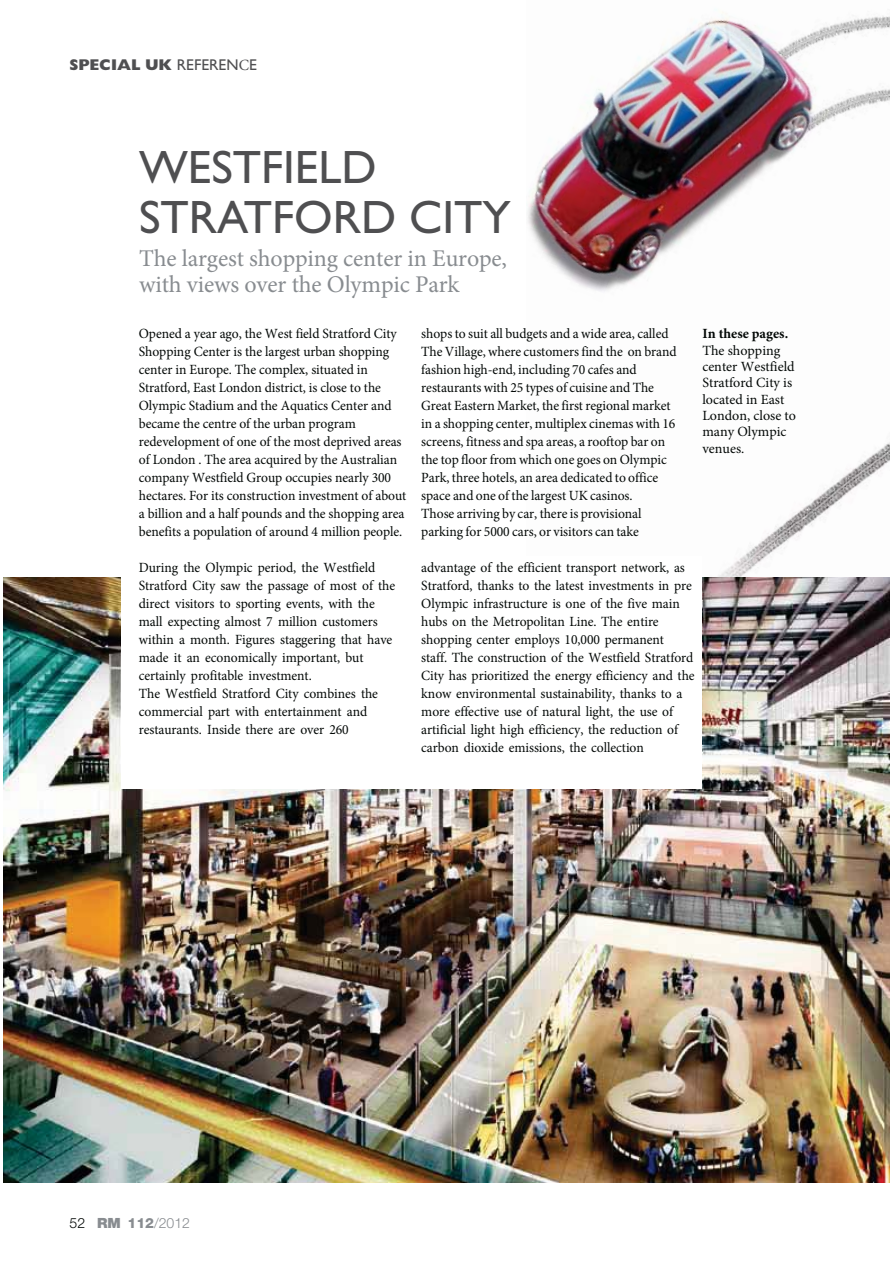
<style>
.page{position:relative;width:893px;height:1263px;background:#fff}
.page>*{position:absolute;margin:0;border:0;box-sizing:border-box;transform-origin:0 0}
.t1{font:46.95px/50.1px "Gill Sans Std";color:#4f4f51}
.t2{font:24px/26.7px "Minion Pro";letter-spacing:-.005em;color:#888c90}
.t3{font:800 15.6px "Gill Sans Std";color:#4f4f51}
.t4{font:14.1px/18px "Minion Pro";letter-spacing:-.005em;color:#030806}
.t5{font:700 14.1px "Minion Pro";color:#030806}
.t6{font:300 14.1px "Helvetica Neue LT Std";color:#888c90}
.s1{font-weight:400}
.s2{font-family:"Minion Pro";font-weight:400}
.s3{color:#030806}
.s4{font-weight:900}
.s5{font-weight:800}
</style>
<div class="page">
<img style="left:527px;top:12px;width:362px;height:565px">
<img style="left:3px;top:577px;width:886px;height:605px">
<div style="left:121px;top:557px;width:580px;height:232px;background:#fff"></div>
<p class="t3" style="left:70px;top:55px;width:189px">SPECIAL UK <span class="s1">REFEREN</span><span class="s2">C</span><span class="s1">E</span></p>
<h1 class="t1" style="left:139px;top:147px;width:373px">WESTFIELD<br>STRATFORD CITY</h1>
<h2 class="t2" style="left:139px;top:245px;width:369px">The largest shopping center in Europe, with views over the Olympic Park</h2>
<p class="t4" style="left:139px;top:325px;width:269px">Opened a year ago, the West field Stratford City Shopping Center is the largest urban shopping center in Europe. The complex, situated in Stratford, East London district, is close to the Olympic Stadium and the Aquatics Center and became the centre of the urban program redevelopment of one of the most deprived areas of London . The area acquired by the Australian company Westfield Group occupies nearly 300 hectares. For its construction investment of about a billion and a half pounds and the shopping area benefits a population of around 4 million people.</p>
<p class="t4" style="left:139px;top:559px;width:258px">During the Olympic period, the Westfield Stratford City saw the passage of most of the direct visitors to sporting events, with the mall expecting almost 7 million customers within a month. Figures staggering that have made it an economically important, but certainly profitable investment.<br>The Westfield Stratford City combines the commercial part with entertainment and restaurants. Inside there are over 260</p>
<p class="t4" style="left:421px;top:325px;width:257px">shops to suit all budgets and a wide area, called The Village, where customers find the on brand fashion high-end, including 70 cafes and restaurants with 25 types of cuisine and The Great Eastern Market, the first regional market in a shopping center, multiplex cinemas with 16 screens, fitness and spa areas, a rooftop bar on the top floor from which one goes on Olympic Park, three hotels, an area dedicated to office space and one of the largest UK casinos.<br>Those arriving by car, there is provisional parking for 5000 cars, or visitors can take</p>
<p class="t4" style="left:421px;top:559px;width:275px">advantage of the efficient transport network, as Stratford, thanks to the latest investments in pre Olympic infrastructure is one of the five main hubs on the Metropolitan Line. The entire shopping center employs 10,000 permanent<br>staff. The construction of the Westfield Stratford City has prioritized the energy efficiency and the know environmental sustainability, thanks to a more effective use of natural light, the use of artificial light high efficiency, the reduction of carbon dioxide emissions, the collection</p>
<p class="t5" style="left:702px;top:324px;width:87px">In these pages.</p>
<p class="t4" style="left:702px;top:342px;width:95px;line-height:16.4px">The shopping center Westfield<br>Stratford City is located in East<br>London, close to many Olympic venues.</p>
<p class="t6" style="left:70px;top:1218px;width:122px"><span class="s3">52</span> <span class="s4">RM</span> <span class="s5">112</span>/2012</p>
</div>
